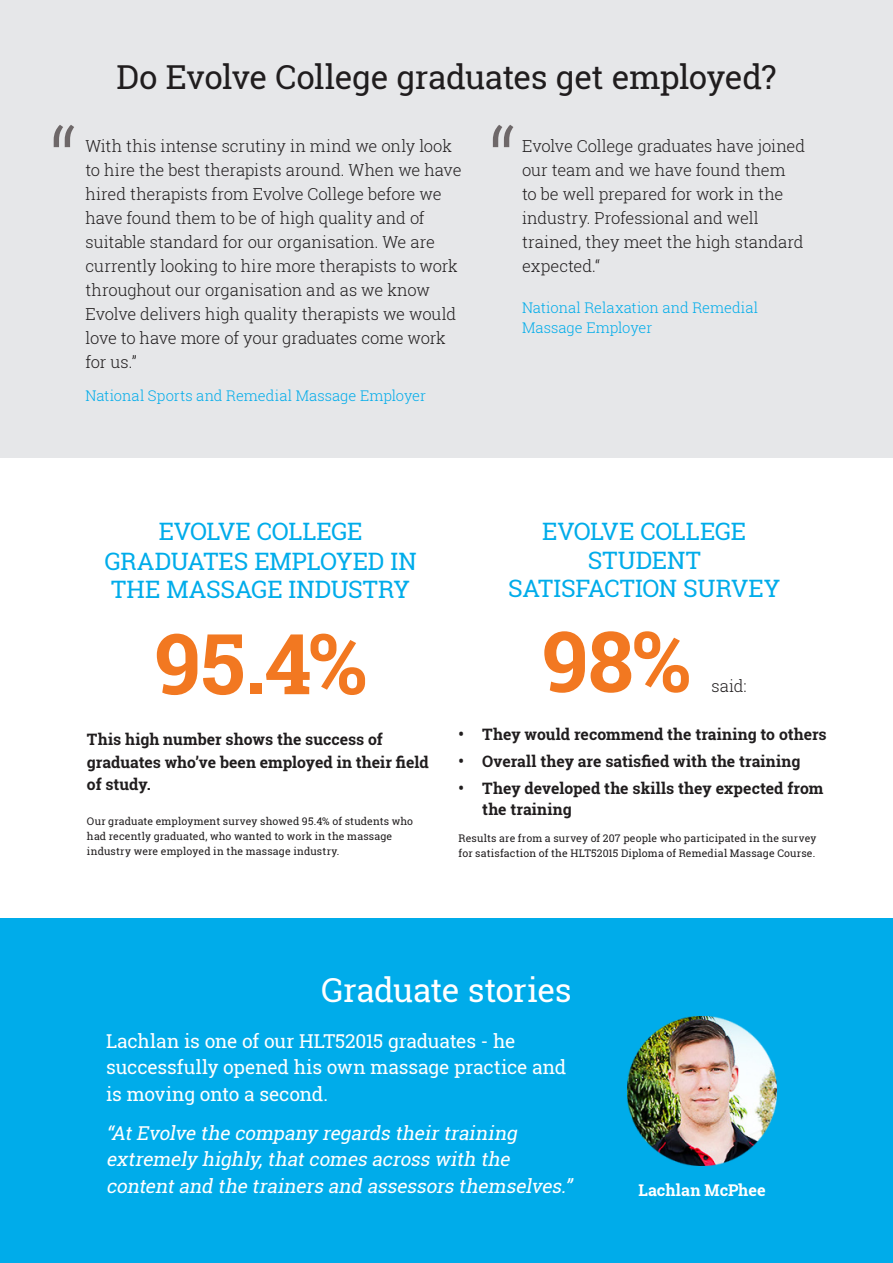
<style>
.page{position:relative;width:893px;height:1263px;background:#fff}
.page>*{position:absolute;margin:0;border:0;box-sizing:border-box;transform-origin:0 0}
.HEADLINE_15P_Avant_G{font:300 91.5px "Roboto Slab";color:#6e6869}
.HEADLINE_15P_Avant_G-2{font:700 84px "Roboto Slab";color:#f27821}
.HEADLINE_15P_Avant_G-3{font:33px "Roboto Slab";letter-spacing:-.015em;color:#201d1e}
.HEADLINE_15P_Avant_G-4{font:33px "Roboto Slab";letter-spacing:-.02em;color:#fff}
.HEADLINE_15P_Avant_G-5{font:24px/29.2px "Roboto Slab";letter-spacing:-.01em;color:#00acea;text-align:center}
.HEADLINE_15P_Avant_G-6{font:italic 19.05px/26.4px "Roboto Slab";color:#fff}
.HEADLINE_15P_Avant_G-7{font:19.05px/26.4px "Roboto Slab";letter-spacing:-.005em;color:#fff}
.HEADLINE_15P_Avant_G-8{font:300 16.5px/24px "Roboto Slab";letter-spacing:-.01em;color:#201d1e}
.HEADLINE_15P_Avant_G-9{font:700 16.2px "Roboto Slab";color:#fff}
.HEADLINE_15P_Avant_G-10{font:700 15.75px/22.5px "Roboto Slab";color:#201d1e}
.HEADLINE_15P_Avant_G-11{font:300 14.7px/20.5px "Roboto Slab";color:#00acea}
.HEADLINE_15P_Avant_G-12{font:10.5px/15px "Roboto Slab";letter-spacing:.015em;color:#201d1e}
</style>
<div class="page">
<div style="left:0;top:0;width:893px;height:458px;background:#e6e7e9"></div>
<div style="left:0;top:918px;width:893px;height:345px;background:#00acea"></div>
<img style="left:628px;top:1017px;width:148px;height:149px">
<p class="HEADLINE_15P_Avant_G-3" style="left:117px;top:54px;width:661px">Do Evolve College graduates get employed?</p>
<p class="HEADLINE_15P_Avant_G" style="left:49px;top:99px;width:29px">“</p>
<p class="HEADLINE_15P_Avant_G" style="left:488px;top:99px;width:29px">“</p>
<p class="HEADLINE_15P_Avant_G-8" style="left:85px;top:134px;width:378px">With this intense scrutiny in mind we only look to hire the best therapists around. When we have hired therapists from Evolve College before we have found them to be of high quality and of suitable standard for our organisation. We are currently looking to hire more therapists to work throughout our organisation and as we know Evolve delivers high quality therapists we would love to have more of your graduates come work for us.”</p>
<p class="HEADLINE_15P_Avant_G-11" style="left:85px;top:385px;width:342px">National Sports and Remedial Massage Employer</p>
<p class="HEADLINE_15P_Avant_G-8" style="left:522px;top:134px;width:285px">Evolve College graduates have joined our team and we have found them<br>to be well prepared for work in the industry. Professional and well trained, they meet the high standard expected.“</p>
<p class="HEADLINE_15P_Avant_G-11" style="left:522px;top:297px;width:238px">National Relaxation and Remedial<br>Massage Employer</p>
<p class="HEADLINE_15P_Avant_G-5" style="left:105px;top:516px;width:313px">EVOLVE COLLEGE<br>GRADUATES EMPLOYED IN<br>THE MASSAGE INDUSTRY</p>
<p class="HEADLINE_15P_Avant_G-2" style="left:154px;top:606px;width:214px">95.4%</p>
<p class="HEADLINE_15P_Avant_G-10" style="left:87px;top:728px;width:343px">This high number shows the success of graduates who’ve been employed in their field of study.</p>
<p class="HEADLINE_15P_Avant_G-12" style="left:87px;top:813px;width:328px">Our graduate employment survey showed 95.4% of students who had recently graduated, who wanted to work in the massage industry were employed in the massage industry.</p>
<p class="HEADLINE_15P_Avant_G-5" style="left:542px;top:516px;width:205px">EVOLVE COLLEGE</p>
<p class="HEADLINE_15P_Avant_G-5" style="left:588px;top:545px;width:114px">STUDENT</p>
<p class="HEADLINE_15P_Avant_G-5" style="left:508px;top:574px;width:274px">SATISFACTION SURVEY</p>
<p class="HEADLINE_15P_Avant_G-2" style="left:542px;top:604px;width:151px">98%</p>
<p class="HEADLINE_15P_Avant_G-8" style="left:711px;top:673px;width:37px">said:</p>
<p class="HEADLINE_15P_Avant_G-10" style="left:459px;top:722px;width:370px">• They would recommend the training to others</p>
<p class="HEADLINE_15P_Avant_G-10" style="left:459px;top:749px;width:343px">• Overall they are satisfied with the training</p>
<p class="HEADLINE_15P_Avant_G-10" style="left:482px;top:777px;width:343px;line-height:21px;text-indent:-24px">• They developed the skills they expected from the training</p>
<p class="HEADLINE_15P_Avant_G-12" style="left:459px;top:830px;width:359px">Results are from a survey of 207 people who participated in the survey for satisfaction of the HLT52015 Diploma of Remedial Massage Course.</p>
<p class="HEADLINE_15P_Avant_G-4" style="left:321px;top:967px;width:252px">Graduate stories</p>
<p class="HEADLINE_15P_Avant_G-7" style="left:106px;top:1027px;width:462px">Lachlan is one of our HLT52015 graduates - he successfully opened his own massage practice and is moving onto a second.</p>
<p class="HEADLINE_15P_Avant_G-6" style="left:106px;top:1119px;width:472px">“AtEvolve the company regards theirtraining extremely highly,thatcomes across with the contentand the trainers and assessors themselves.”</p>
<p class="HEADLINE_15P_Avant_G-9" style="left:638px;top:1179px;width:129px">Lachlan McPhee</p>
</div>
